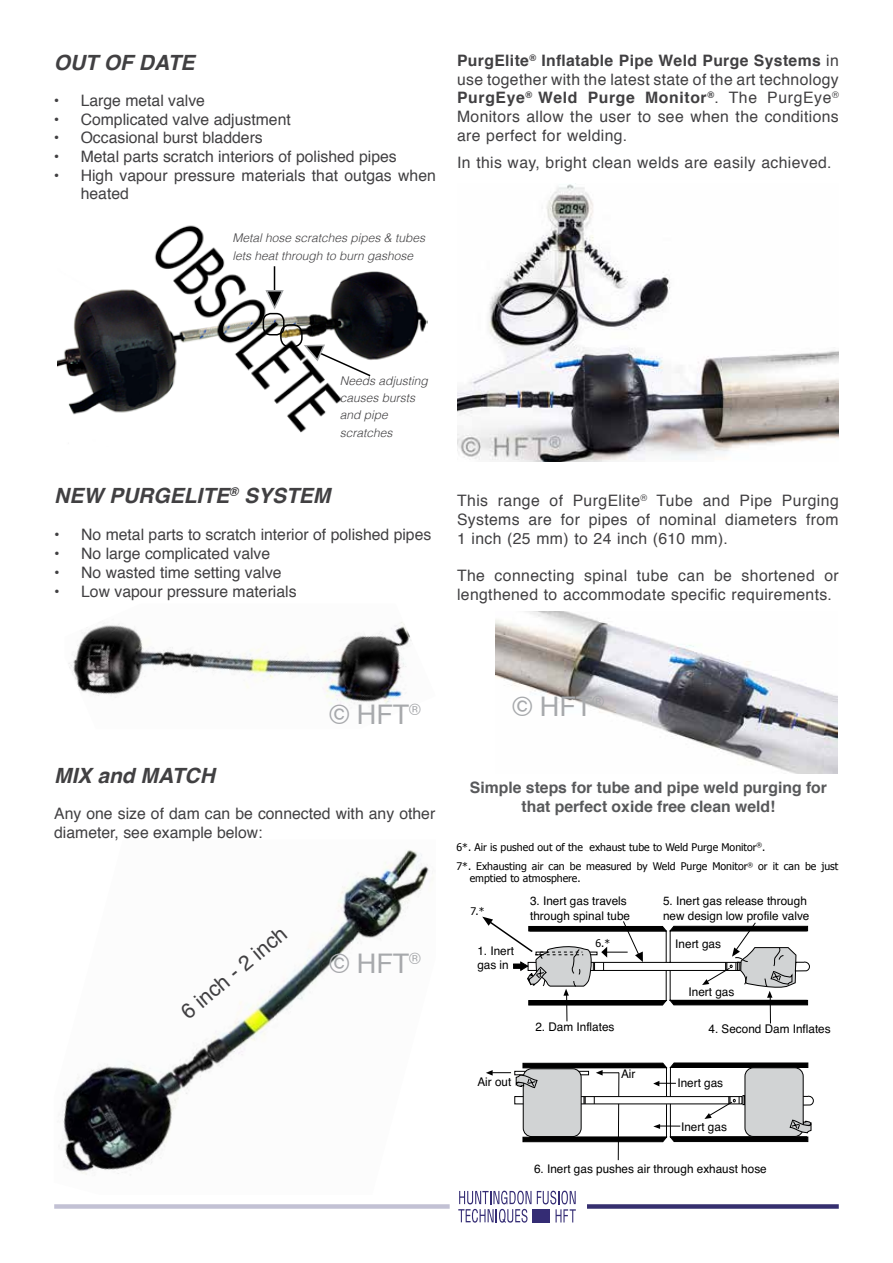
<style>
.page{position:relative;width:893px;height:1263px;background:#fff}
.page>*{position:absolute;margin:0;border:0;box-sizing:border-box;transform-origin:0 0}
.t1{font:27px "Helvetica";color:#a7a9ac}
.t2{font:italic 700 21px "Helvetica";color:#414042}
.t3{font:21px "Helvetica";color:#414042}
.t4{font:15.75px/18.8px "Helvetica";color:#414042;text-align:justify}
.t5{font:15.75px/18.8px "Helvetica";letter-spacing:.02em;color:#414042}
.t6{font:700 15.75px/18.8px "Helvetica";color:#58595b;text-align:center}
.t7{font:12px/14.4px "Helvetica";color:#000}
.t8{font:italic 300 12px/17.2px "Helvetica";color:#414042}
.t9{font:10.5px/12px "Tahoma";color:#000}
.s1{font-weight:700}
</style>
<div class="page">
<div style="left:54px;top:1204px;width:396px;height:5px;background:#c2c1d4"></div>
<svg style="left:458px;top:1191px;width:73px;height:32px"></svg>
<svg style="left:537px;top:1191px;width:39px;height:31px"></svg>
<div style="left:533px;top:1209px;width:17px;height:14px;background:#342c74"></div>
<div style="left:587px;top:1204px;width:252px;height:5px;background:#352f6f"></div>
<img style="left:62px;top:850px;width:367px;height:325px">
<img style="left:68px;top:622px;width:344px;height:85px">
<img style="left:57px;top:225px;width:370px;height:208px">
<img style="left:496px;top:611px;width:342px;height:163px">
<svg style="left:486px;top:1062px;width:328px;height:99px"></svg>
<div style="left:280px;top:324px;width:23px;height:24px;border:2px solid #000;border-radius:9px"></div>
<svg style="left:264px;top:266px;width:21px;height:44px"></svg>
<div style="left:263px;top:313px;width:21px;height:22px;border:2px solid #000;border-radius:7px"></div>
<svg style="left:303px;top:344px;width:69px;height:34px"></svg>
<img style="left:457px;top:184px;width:382px;height:278px">
<svg style="left:482px;top:917px;width:328px;height:106px"></svg>
<h2 class="t2" style="left:54px;top:45px;width:142px">OUT OF DATE</h2>
<p class="t4" style="left:54px;top:91px;width:153px">• Large metal valve</p>
<p class="t4" style="left:54px;top:110px;width:239px">• Complicated valve adjustment</p>
<p class="t4" style="left:54px;top:129px;width:211px">• Occasional burst bladders</p>
<p class="t4" style="left:54px;top:148px;width:344px">• Metal parts scratch interiors of polished pipes</p>
<p class="t4" style="left:81px;top:166px;width:357px;text-indent:-27px">• High vapour pressure materials that outgas when heated</p>
<p class="t8" style="left:232px;top:229px;width:194px">Metal hose scratches pipes &amp; tubes lets heat through to burn gashose</p>
<p class="t4" style="left:457px;top:51px;width:383px"><span class="s1">PurgElite</span><sup>®</sup> <span class="s1">Inflatable Pipe Weld Purge Systems</span> in use together with the latest state of the art technology <span class="s1">PurgEye</span><sup>®</sup> <span class="s1">Weld Purge Monitor</span><sup>®</sup>. The PurgEye<sup>® </sup>Monitors allow the user to see when the conditions are perfect for welding.</p>
<p class="t5" style="left:457px;top:154px;width:376px">In this way, bright clean welds are easily achieved.</p>
<p class="t8" style="left:340px;top:371px;width:90px">Needs adjusting causes bursts and pipe scratches</p>
<h2 class="t2" style="left:54px;top:478px;width:278px">NEW PURGELI TE<sup>®</sup> SYSTEM</h2>
<p class="t4" style="left:54px;top:526px;width:379px">• No metal parts to scratch interior of polished pipes</p>
<p class="t4" style="left:54px;top:545px;width:218px">• No large complicated valve</p>
<p class="t4" style="left:54px;top:563px;width:229px">• No wasted time setting valve</p>
<p class="t4" style="left:54px;top:582px;width:244px">• Low vapour pressure materials</p>
<p class="t4" style="left:457px;top:492px;width:383px">This range of PurgElite<sup>®</sup> Tube and Pipe Purging Systems are for pipes of nominal diameters from 1 inch (25 mm) to 24 inch (610 mm).</p>
<p class="t5" style="left:457px;top:567px;width:383px">The connecting spinal tube can be shortened or lengthened to accommodate specific requirements.</p>
<h1 class="t1" style="left:329px;top:693px;width:93px">© HFT<sup>®</sup></h1>
<h1 class="t1" style="left:512px;top:686px;width:93px">© HFT<sup>®</sup></h1>
<h2 class="t2" style="left:54px;top:758px;width:147px">MIX AND MATCH</h2>
<p class="t4" style="left:54px;top:805px;width:383px">Any one size of dam can be connected with any other diameter, see example below:</p>
<h2 class="t3" style="left:173px;top:1002px;width:132px;rotate:-40deg">6 inch - 2 inch</h2>
<h1 class="t1" style="left:329px;top:943px;width:93px">© HFT<sup>®</sup></h1>
<p class="t6" style="left:470px;top:778px;width:359px">Simple steps for tube and pipe weld purging for that perfect oxide free clean weld!</p>
<p class="t9" style="left:457px;top:840px;width:310px">6*. Air is pushed out of the exhaust tube to Weld Purge Monitor<sup>®</sup>.</p>
<p class="t9" style="left:470px;top:860px;width:370px;text-indent:-13px">7*. Exhausting air can be measured by Weld Purge Monitor<sup>®</sup> or it can be just emptied to atmosphere.</p>
<p class="t9" style="left:471px;top:904px;width:15px">7.*</p>
<p class="t9" style="left:595px;top:937px;width:16px">6.*</p>
<p class="t7" style="left:663px;top:894px;width:148px">5. Inert gas release through new design low profile valve</p>
<p class="t7" style="left:530px;top:894px;width:101px">3. Inert gas travels through spinal tube</p>
<p class="t7" style="left:675px;top:937px;width:47px">Inert gas</p>
<p class="t7" style="left:477px;top:944px;width:38px">1. Inert gas in</p>
<p class="t7" style="left:535px;top:1020px;width:81px">2. Dam Inflates</p>
<p class="t7" style="left:688px;top:985px;width:47px">Inert gas</p>
<p class="t7" style="left:708px;top:1022px;width:124px">4. Second Dam Inflates</p>
<p class="t7" style="left:621px;top:1067px;width:16px">Air</p>
<p class="t7" style="left:477px;top:1075px;width:35px">Air out</p>
<p class="t7" style="left:677px;top:1075px;width:47px">Inert gas</p>
<p class="t7" style="left:681px;top:1120px;width:47px">Inert gas</p>
<p class="t7" style="left:534px;top:1162px;width:234px">6. Inert gas pushes air through exhaust hose</p>
</div>
